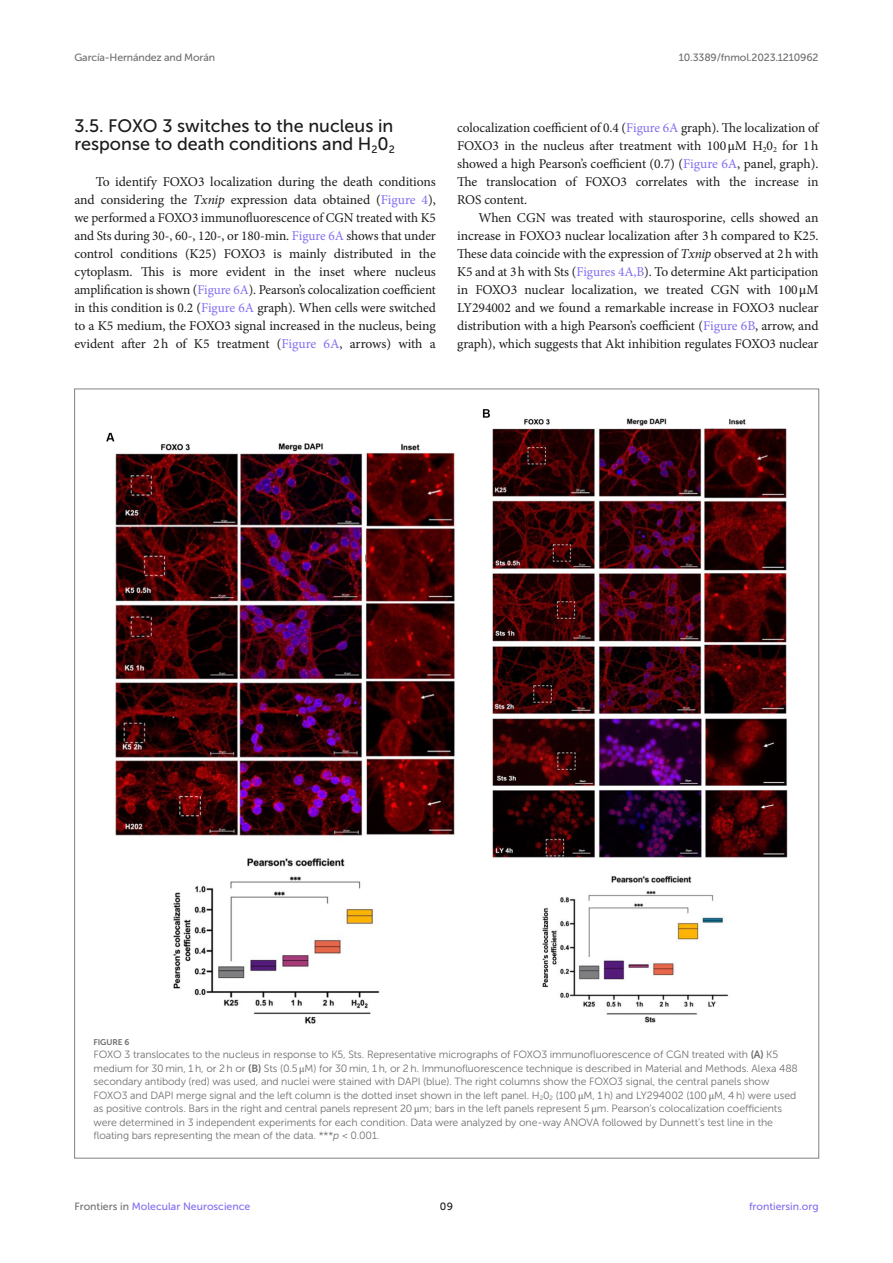
<style>
.page{position:relative;width:893px;height:1263px;background:#fff}
.page>*{position:absolute;margin:0;border:0;box-sizing:border-box;transform-origin:0 0}
.HEAD_2{font:18px/18px "Museo Sans 500";color:#1b1c1b}
.TEXT_FLUSH{font:13.5px/18px "Minion Pro";letter-spacing:-.005em;color:#1b1c1b;text-align:justify}
.TEXT{font:13.5px/18px "Minion Pro";letter-spacing:-.005em;color:#1b1c1b;text-align:justify}
.FIG_LEG{font:10.5px/13.5px "Museo Sans 300";letter-spacing:-.01em;color:#706f70}
.t1{font:10.5px "Museo Sans 500";letter-spacing:-.015em;color:#706f70}
.t2{font:10.5px "Museo Sans 500";color:#856df0}
.t3{font:10.5px "Museo Sans 500";color:#1b1c1b}
.FIG_HD{font:8.25px "Museo Sans 700";letter-spacing:-.01em;color:#706f70}
.s1{font-style:italic}
.s2{color:#856df0}
.s3{font-family:"STIX General"}
.s4{font-family:"Museo Sans 700"}
.s5{color:#706f70}
</style>
<div class="page">
<img style="left:106px;top:409px;width:682px;height:615px">
<p class="t1" style="left:74px;top:51px;width:142px">García-Hernández and Morán</p>
<p class="t1" style="left:679px;top:51px;width:141px">10.3389/fnmol.2023.1210962</p>
<p class="HEAD_2" style="left:74px;top:117px;width:322px">3.5. FOXO 3 switches to the nucleus in response to death conditions and H<sub>2</sub>0<sub>2</sub></p>
<p class="TEXT_FLUSH" style="left:74px;top:173px;width:363px;text-indent:21px">To identify FOXO3 localization during the death conditions and considering the <span class="s1">Txnip</span> expression data obtained (<span class="s2">Figure 4</span>), we performed a FOXO3 immunofluorescence of CGN treated with K5 and Sts during 30-, 60-, 120-, or 180-min. <span class="s2">Figure 6A</span> shows that under control conditions (K25) FOXO3 is mainly distributed in the cytoplasm. This is more evident in the inset where nucleus amplification is shown (<span class="s2">Figure 6A</span>). Pearson’s colocalization coefficient in this condition is 0.2 (<span class="s2">Figure 6A</span> graph). When cells were switched to a K5 medium, the FOXO3 signal increased in the nucleus, being evident after 2h of K5 treatment (<span class="s2">Figure 6A</span>, arrows) with a</p>
<p class="TEXT_FLUSH" style="left:457px;top:119px;width:363px">colocalization coefficient of 0.4 (<span class="s2">Figure 6A</span> graph). The localization of FOXO3 in the nucleus after treatment with 100<span class="s3">μ</span>M H<sub>2</sub>0<sub>2</sub> for 1h showed a high Pearson’s coefficient (0.7) (<span class="s2">Figure 6A</span>, panel, graph).<br>The translocation of FOXO3 correlates with the increase in ROS content.</p>
<p class="TEXT" style="left:457px;top:209px;width:363px;text-indent:21px">When CGN was treated with staurosporine, cells showed an increase in FOXO3 nuclear localization after 3h compared to K25.<br>These data coincide with the expression of <span class="s1">Txnip</span> observed at 2h with K5 and at 3h with Sts (<span class="s2">Figures 4A,B</span>). To determine Akt participation in FOXO3 nuclear localization, we treated CGN with 100<span class="s3">μ</span>M LY294002 and we found a remarkable increase in FOXO3 nuclear distribution with a high Pearson’s coefficient (<span class="s2">Figure 6B</span>, arrow, and graph), which suggests that Akt inhibition regulates FOXO3 nuclear</p>
<p class="FIG_HD" style="left:94px;top:1037px;width:37px">FIGURE 6</p>
<p class="FIG_LEG" style="left:94px;top:1048px;width:706px">FOXO 3 translocates to the nucleus in response to K5, Sts. Representative micrographs of FOXO3 immunofluorescence of CGN treated with <span class="s4">(A)</span> K5 medium for 30 min, 1 h, or 2 h or <span class="s4">(B)</span> Sts (0.5 <span class="s3">μ</span>M) for 30 min, 1 h, or 2 h. Immunofluorescence technique is described in Material and Methods. Alexa 488 secondary antibody (red) was used, and nuclei were stained with DAPI (blue). The right columns show the FOXO3 signal, the central panels show FOXO3 and DAPI merge signal and the left column is the dotted inset shown in the left panel. H<sub>2</sub>0<sub>2</sub> (100 <span class="s3">μ</span>M, 1 h) and LY294002 (100 <span class="s3">μ</span>M, 4 h) were used as positive controls. Bars in the right and central panels represent 20 <span class="s3">μ</span>m; bars in the left panels represent 5 <span class="s3">μ</span>m. Pearson’s colocalization coefficients were determined in 3 independent experiments for each condition. Data were analyzed by one-way ANOVA followed by Dunnett’s test line in the floating bars representing the mean of the data. ***<span class="s1">p</span> &lt; 0.001.</p>
<p class="t2" style="left:74px;top:1200px;width:177px"><span class="s5">Frontiers in</span> Molecular Neuroscience</p>
<p class="t3" style="left:440px;top:1200px;width:15px">09</p>
<p class="t2" style="left:749px;top:1200px;width:71px">frontiersin.org</p>
</div>
